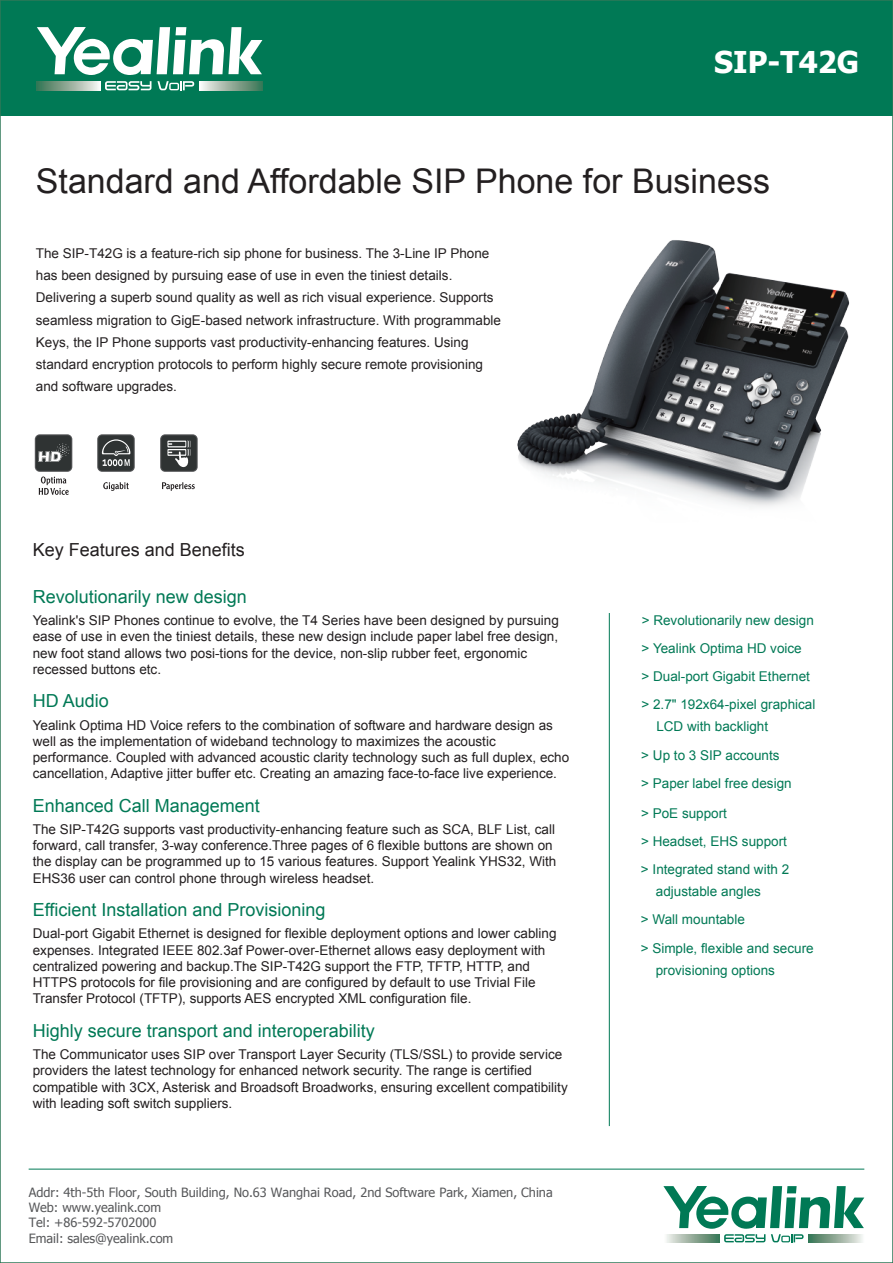
<style>
.page{position:relative;width:893px;height:1263px;background:#fff}
.page>*{position:absolute;margin:0;border:0;box-sizing:border-box;transform-origin:0 0}
.t1{font:34.05px "Arial";color:#231f20}
.t2{font:700 30px "Tahoma";color:#fff}
.t3{font:18px "Arial";color:#007955}
.t4{font:18px "Arial";color:#231f20}
.t5{font:13.5px/16.2px "Arial";color:#231f20}
.t6{font:13.5px/28.2px "Arial";color:#007955}
.t7{font:12.75px/15.3px "Tahoma";color:#57585a}
</style>
<div class="page">
<div style="left:0;top:0;width:893px;height:115px;background:#007955"></div>
<svg style="left:105px;top:81px;width:46px;height:9px"></svg>
<svg style="left:157px;top:81px;width:37px;height:9px"></svg>
<svg style="left:37px;top:81px;width:63px;height:9px"></svg>
<svg style="left:199px;top:81px;width:63px;height:9px"></svg>
<svg style="left:37px;top:27px;width:225px;height:48px"></svg>
<img style="left:517px;top:240px;width:333px;height:267px">
<svg style="left:663px;top:1186px;width:201px;height:56px"></svg>
<hr style="left:29px;top:1169px;width:835px;height:1px;background:#007955">
<hr style="left:609px;top:613px;width:1px;height:513px;background:#007955">
<div style="left:35px;top:434px;width:37px;height:38px;border:2px solid #57585a;border-radius:4px"></div>
<div style="left:36px;top:435px;width:35px;height:36px;background:#2f3333;border-radius:4px"></div>
<svg style="left:38px;top:443px;width:32px;height:19px"></svg>
<svg style="left:39px;top:476px;width:30px;height:19px"></svg>
<svg style="left:103px;top:482px;width:26px;height:9px"></svg>
<svg style="left:162px;top:482px;width:33px;height:9px"></svg>
<div style="left:97px;top:434px;width:38px;height:38px;border:2px solid #57585a;border-radius:4px"></div>
<div style="left:98px;top:435px;width:36px;height:36px;background:#2f3333;border-radius:4px"></div>
<svg style="left:102px;top:439px;width:28px;height:27px"></svg>
<div style="left:160px;top:434px;width:38px;height:38px;border:2px solid #57585a;border-radius:4px"></div>
<div style="left:161px;top:435px;width:36px;height:36px;background:#2f3333;border-radius:4px"></div>
<svg style="left:167px;top:441px;width:24px;height:27px"></svg>
<h2 class="t2" style="left:714px;top:41px;width:147px">SIP-T42G</h2>
<h1 class="t1" style="left:36px;top:159px;width:736px">Standard and Affordable SIP Phone for Business</h1>
<p class="t5" style="left:36px;top:242px;width:467px;line-height:22.2px">The SIP-T42G is a feature-rich sip phone for business. The 3-Line IP Phone has been designed by pursuing ease of use in even the tiniest details.<br>Delivering a superb sound quality as well as rich visual experience. Supports seamless migration to GigE-based network infrastructure. With programmable Keys, the IP Phone supports vast productivity-enhancing features. Using standard encryption protocols to perform highly secure remote provisioning and software upgrades.</p>
<h3 class="t4" style="left:33px;top:538px;width:214px">Key Features and Benefits</h3>
<h3 class="t3" style="left:33px;top:585px;width:216px">Revolutionarily new design</h3>
<p class="t5" style="left:33px;top:612px;width:528px">Yealink's SIP Phones continue to evolve, the T4 Series have been designed by pursuing ease of use in even the tiniest details, these new design include paper label free design, new foot stand allows two posi-tions for the device, non-slip rubber feet, ergonomic recessed buttons etc.</p>
<h3 class="t3" style="left:33px;top:689px;width:78px">HD Audio</h3>
<p class="t5" style="left:33px;top:717px;width:538px">Yealink Optima HD Voice refers to the combination of software and hardware design as well as the implementation of wideband technology to maximizes the acoustic performance. Coupled with advanced acoustic clarity technology such as full duplex, echo cancellation, Adaptive jitter buffer etc. Creating an amazing face-to-face live experience.</p>
<h3 class="t3" style="left:33px;top:794px;width:229px">Enhanced Call Management</h3>
<p class="t5" style="left:33px;top:821px;width:525px">The SIP-T42G supports vast productivity-enhancing feature such as SCA, BLF List, call forward, call transfer, 3-way conference.Three pages of 6 flexible buttons are shown on the display can be programmed up to 15 various features. Support Yealink YHS32, With EHS36 user can control phone through wireless headset.</p>
<h3 class="t3" style="left:33px;top:898px;width:294px">Efficient Installation and Provisioning</h3>
<p class="t5" style="left:33px;top:926px;width:525px">Dual-port Gigabit Ethernet is designed for flexible deployment options and lower cabling expenses. Integrated IEEE 802.3af Power-over-Ethernet allows easy deployment with centralized powering and backup.The SIP-T42G support the FTP, TFTP, HTTP, and HTTPS protocols for file provisioning and are configured by default to use Trivial File Transfer Protocol (TFTP), supports AES encrypted XML configuration file.</p>
<h3 class="t3" style="left:33px;top:1019px;width:344px">Highly secure transport and interoperability</h3>
<p class="t5" style="left:33px;top:1046px;width:536px">The Communicator uses SIP over Transport Layer Security (TLS/SSL) to provide service providers the latest technology for enhanced network security. The range is certified compatible with 3CX, Asterisk and Broadsoft Broadworks, ensuring excellent compatibility with leading soft switch suppliers.</p>
<p class="t7" style="left:29px;top:1184px;width:526px">Addr: 4th-5th Floor, South Building, No.63 Wanghai Road, 2nd Software Park, Xiamen, China Web: www.yealink.com<br>Tel: +86-592-5702000<br>Email: sales@yealink.com</p>
<p class="t6" style="left:641px;top:606px;width:176px">&gt; Revolutionarily new design &gt; Yealink Optima HD voice<br>&gt; Dual-port Gigabit Ethernet &gt; 2.7" 192x64-pixel graphical</p>
<p class="t6" style="left:641px;top:713px;width:152px;text-indent:15px">LCD with backlight<br>&gt; Up to 3 SIP accounts<br>&gt; Paper label free design</p>
<p class="t6" style="left:641px;top:799px;width:150px">&gt; PoE support<br>&gt; Headset, EHS support &gt; Integrated stand with 2</p>
<p class="t6" style="left:641px;top:877px;width:174px;text-indent:15px">adjustable angles<br>&gt; Wall mountable<br>&gt; Simple, flexible and secure</p>
<p class="t6" style="left:656px;top:956px;width:121px">provisioning options</p>
</div>
